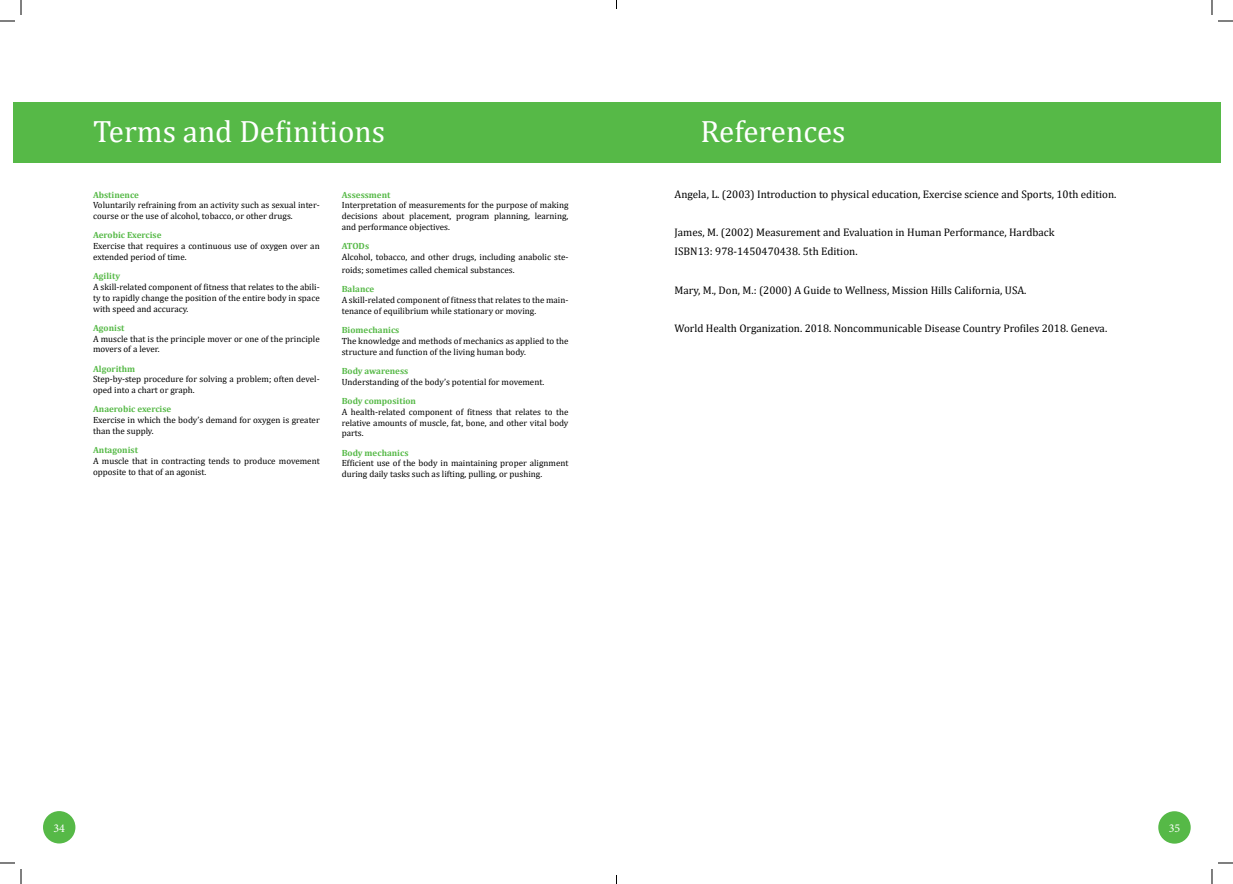
<style>
.page{position:relative;width:1233px;height:884px;background:#fff}
.page>*{position:absolute;margin:0;border:0;box-sizing:border-box;transform-origin:0 0}
.HEADING_1{font:31px "Cambria";color:#fff}
.t1{font:12px "Minion Pro";color:#fff}
.Body{font:11px "Cambria";color:#000}
.Body-2{font:9px/10.8px "Cambria";color:#000}
.Body-3{font:700 9px "Cambria";color:#56b947}
</style>
<div class="page">
<div style="left:1158px;top:811px;width:32px;height:33px;background:#56b947;border-radius:50%"></div>
<div style="left:43px;top:811px;width:32px;height:32px;background:#56b947;border-radius:50%"></div>
<div style="left:12px;top:102px;width:604px;height:60px;background:#56b947"></div>
<div style="left:616px;top:102px;width:604px;height:60px;background:#56b947"></div>
<svg style="left:1218px;top:20px;width:15px;height:2px"></svg>
<svg style="left:1218px;top:862px;width:15px;height:2px"></svg>
<svg style="left:0;top:0;width:22px;height:22px"></svg>
<svg style="left:0;top:862px;width:22px;height:22px"></svg>
<svg style="left:1211px;top:0;width:1px;height:15px"></svg>
<svg style="left:1211px;top:869px;width:1px;height:15px"></svg>
<p class="HEADING_1" style="left:93px;top:113px;width:293px">Terms and Definitions</p>
<p class="Body-3" style="left:93px;top:188px;width:47px">Abstinence</p>
<p class="Body-2" style="left:93px;top:200px;width:228px">Voluntarily refraining from an activity such as sexual inter&shy;course or the use of alcohol, tobacco, or other drugs.</p>
<p class="Body-3" style="left:93px;top:229px;width:70px">Aerobic Exercise</p>
<p class="Body-2" style="left:93px;top:241px;width:228px">Exercise that requires a continuous use of oxygen over an extended period of time.</p>
<p class="Body-3" style="left:93px;top:270px;width:29px">Agility</p>
<p class="Body-2" style="left:93px;top:281px;width:228px;text-align:justify">A skill-related component of fitness that relates to the abili&shy;ty to rapidly change the position of the entire body in space with speed and accuracy.</p>
<p class="Body-3" style="left:93px;top:321px;width:33px">Agonist</p>
<p class="Body-2" style="left:93px;top:333px;width:228px">A muscle that is the principle mover or one of the principle movers of a lever.</p>
<p class="Body-3" style="left:93px;top:362px;width:44px">Algorithm</p>
<p class="Body-2" style="left:93px;top:374px;width:228px">Step-by-step procedure for solving a problem; often devel&shy;oped into a chart or graph.</p>
<p class="Body-3" style="left:93px;top:403px;width:80px">Anaerobic exercise</p>
<p class="Body-2" style="left:93px;top:415px;width:228px">Exercise in which the body’s demand for oxygen is greater than the supply.</p>
<p class="Body-3" style="left:93px;top:444px;width:46px">Antagonist</p>
<p class="Body-2" style="left:93px;top:455px;width:228px">A muscle that in contracting tends to produce movement opposite to that of an agonist.</p>
<p class="Body-3" style="left:342px;top:188px;width:50px">Assessment</p>
<p class="Body-2" style="left:342px;top:200px;width:228px;text-align:justify">Interpretation of measurements for the purpose of making decisions about placement, program planning, learning, and performance objectives.</p>
<p class="Body-3" style="left:342px;top:240px;width:29px">ATODs</p>
<p class="Body-2" style="left:342px;top:250px;width:228px;line-height:13.2px">Alcohol, tobacco, and other drugs, including anabolic ste&shy;roids; sometimes called chemical substances.</p>
<p class="Body-3" style="left:342px;top:283px;width:34px">Balance</p>
<p class="Body-2" style="left:342px;top:295px;width:228px">A skill-related component of fitness that relates to the main&shy;tenance of equilibrium while stationary or moving.</p>
<p class="Body-3" style="left:342px;top:324px;width:59px">Biomechanics</p>
<p class="Body-2" style="left:342px;top:335px;width:228px">The knowledge and methods of mechanics as applied to the structure and function of the living human body.</p>
<p class="Body-3" style="left:342px;top:365px;width:68px">Body awareness</p>
<p class="Body-2" style="left:342px;top:376px;width:204px">Understanding of the body’s potential for movement.</p>
<p class="Body-3" style="left:342px;top:395px;width:76px">Body composition</p>
<p class="Body-2" style="left:342px;top:406px;width:228px;text-align:justify">A health-related component of fitness that relates to the relative amounts of muscle, fat, bone, and other vital body parts.</p>
<p class="Body-3" style="left:342px;top:446px;width:68px">Body mechanics</p>
<p class="Body-2" style="left:342px;top:458px;width:228px">Efficient use of the body in maintaining proper alignment during daily tasks such as lifting, pulling, or pushing.</p>
<p class="HEADING_1" style="left:700px;top:113px;width:146px">References</p>
<p class="Body" style="left:674px;top:187px;width:443px">Angela, L. (2003) Introduction to physical education, Exercise science and Sports, 10th edition.</p>
<p class="Body" style="left:674px;top:226px;width:381px">James, M. (2002) Measurement and Evaluation in Human Performance, Hardback</p>
<p class="Body" style="left:674px;top:245px;width:185px">ISBN13: 978-1450470438. 5th Edition.</p>
<p class="Body" style="left:674px;top:283px;width:353px">Mary, M., Don, M.: (2000) A Guide to Wellness, Mission Hills California, USA.</p>
<p class="Body" style="left:674px;top:322px;width:434px">World Health Organization. 2018. Noncommunicable Disease Country Profiles 2018. Geneva.</p>
<h2 class="t1" style="left:53px;top:820px;width:13px">34</h2>
<h2 class="t1" style="left:1168px;top:820px;width:13px">35</h2>
</div>
